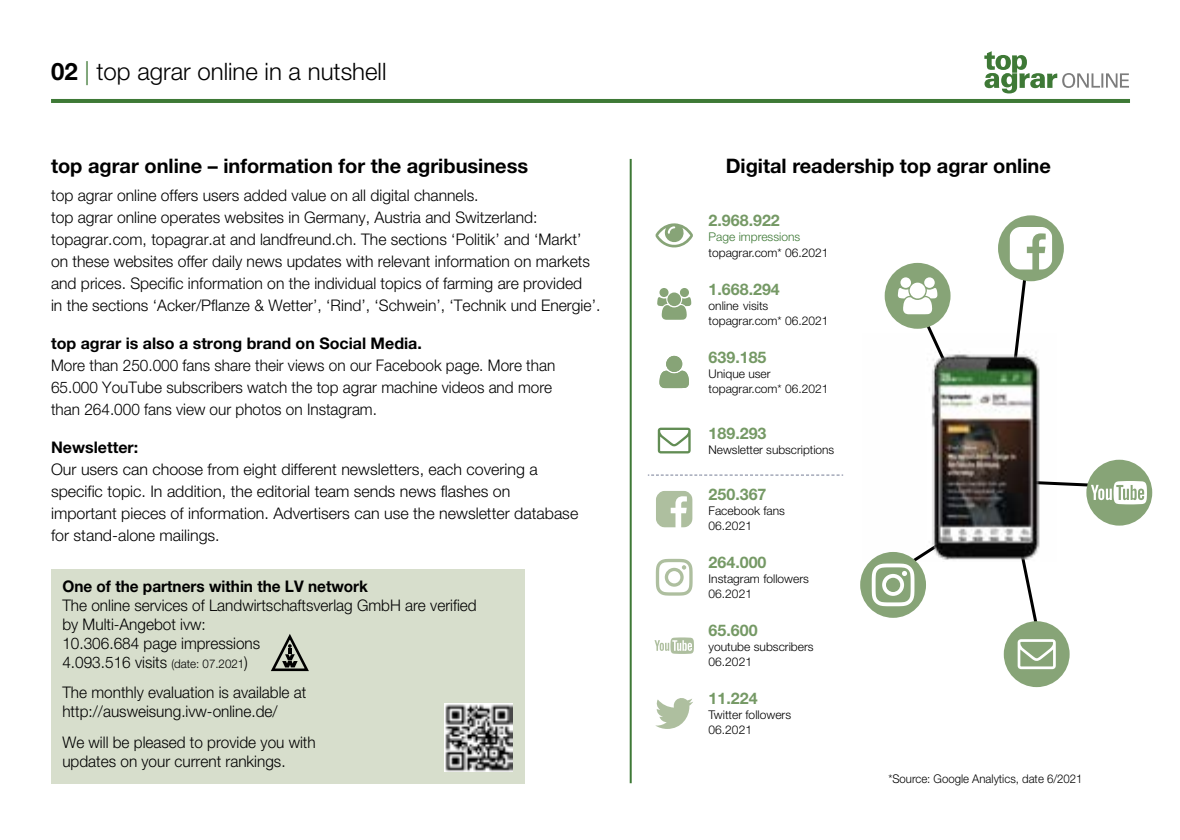
<style>
.page{position:relative;width:1180px;height:840px;background:#fff}
.page>*{position:absolute;margin:0;border:0;box-sizing:border-box;transform-origin:0 0}
.t1{font:300 24px "Helvetica Neue LT Pro";color:#000}
.t2{font:700 20px "Helvetica Neue LT Pro";color:#000}
.t3{font:300 16px/22px "Helvetica Neue LT Pro";color:#000}
.t4{font:300 16px/19px "Helvetica Neue LT Pro";color:#000;scale:.96 1}
.t5{font:700 16px "Helvetica Neue LT Pro";color:#759965}
.t6{font:700 16px "Helvetica Neue LT Pro";color:#000}
.t7{font:700 16px "Helvetica Neue LT Pro";color:#000;scale:.96 1}
.t8{font:300 12px/15px "Helvetica Neue LT Pro";color:#000}
.t9{font:300 12px "Helvetica Neue LT Pro";color:#000;scale:.95 1}
.t10{font:300 12px "Helvetica Neue LT Pro";color:#3e7936}
.s1{font-weight:700}
.s2{color:#3e7936}
.s3{font-size:12px}
</style>
<div class="page">
<hr style="left:51px;top:99px;width:1078px;height:4px;background:#3e7936">
<svg style="left:984px;top:51px;width:144px;height:42px"></svg>
<svg style="left:648px;top:474px;width:195px;height:1px"></svg>
<svg style="left:655px;top:223px;width:38px;height:25px"></svg>
<svg style="left:667px;top:292px;width:14px;height:14px"></svg>
<svg style="left:657px;top:297px;width:34px;height:22px"></svg>
<div style="left:659px;top:288px;width:9px;height:9px;background:#87a477;border-radius:50%"></div>
<div style="left:679px;top:288px;width:10px;height:9px;background:#87a477;border-radius:50%"></div>
<svg style="left:659px;top:358px;width:30px;height:30px"></svg>
<div style="left:665px;top:355px;width:17px;height:17px;background:#87a477;border-radius:50%"></div>
<svg style="left:657px;top:427px;width:33px;height:26px"></svg>
<svg style="left:656px;top:491px;width:36px;height:36px"></svg>
<svg style="left:655px;top:558px;width:37px;height:37px"></svg>
<svg style="left:654px;top:637px;width:40px;height:16px"></svg>
<svg style="left:655px;top:698px;width:38px;height:30px"></svg>
<hr style="left:629px;top:159px;width:2px;height:623px;background:#3e7936">
<svg style="left:923px;top:320px;width:17px;height:13px"></svg>
<svg style="left:1016px;top:279px;width:10px;height:54px"></svg>
<svg style="left:1021px;top:561px;width:16px;height:60px"></svg>
<div style="left:884px;top:263px;width:66px;height:65px;background:#87a477;border-radius:50%"></div>
<svg style="left:909px;top:282px;width:16px;height:16px"></svg>
<svg style="left:897px;top:287px;width:40px;height:27px"></svg>
<div style="left:900px;top:277px;width:10px;height:11px;background:#fff;border-radius:50%"></div>
<div style="left:924px;top:277px;width:10px;height:11px;background:#fff;border-radius:50%"></div>
<div style="left:1003px;top:621px;width:66px;height:65px;background:#87a477;border-radius:50%"></div>
<svg style="left:1017px;top:639px;width:38px;height:29px"></svg>
<div style="left:997px;top:215px;width:66px;height:66px;background:#87a477;border-radius:50%"></div>
<svg style="left:1009px;top:227px;width:43px;height:42px"></svg>
<div style="left:860px;top:551px;width:65px;height:66px;background:#87a477;border-radius:50%"></div>
<svg style="left:871px;top:561px;width:55px;height:45px"></svg>
<img style="left:870px;top:333px;width:170px;height:228px">
<div style="left:1086px;top:459px;width:65px;height:66px;background:#87a477;border-radius:50%"></div>
<svg style="left:1006px;top:478px;width:140px;height:26px"></svg>
<div style="left:51px;top:568px;width:473px;height:214px;background:#d7decc"></div>
<img style="left:444px;top:703px;width:69px;height:68px">
<svg style="left:271px;top:634px;width:38px;height:38px"></svg>
<h1 class="t1" style="left:51px;top:56px;width:337px"><span class="s1">02</span> <span class="s2">|</span> top agrar online in a nutshell</h1>
<p class="t2" style="left:51px;top:153px;width:478px">top agrar online – information for the agribusiness</p>
<p class="t3" style="left:51px;top:184px;width:550px">top agrar online offers users added value on all digital channels.<br>top agrar online operates websites in Germany, Austria and Switzerland: topagrar.com, topagrar.at and landfreund.ch. The sections ‘Politik’ and ‘Markt’ on these websites offer daily news updates with relevant information on markets and prices. Specific information on the individual topics of farming are provided<br>in the sections ‘Acker/Pflanze &amp; Wetter’, ‘Rind’, ‘Schwein’, ‘Technik und Energie’.</p>
<p class="t6" style="left:51px;top:333px;width:372px">top agrar is also a strong brand on Social Media.</p>
<p class="t4" style="left:51px;top:354px;width:526px;line-height:22px">More than 250.000 fans share their views on our Facebook page. More than<br>65.000 YouTube subscribers watch the top agrar machine videos and more than 264.000 fans view our photos on Instagram.</p>
<p class="t6" style="left:51px;top:437px;width:89px">Newsletter:</p>
<p class="t3" style="left:51px;top:458px;width:528px">Our users can choose from eight different newsletters, each covering a specific topic. In addition, the editorial team sends news flashes on important pieces of information. Advertisers can use the newsletter database for stand-alone mailings.</p>
<p class="t7" style="left:62px;top:575px;width:320px">One of the partners within the LV network</p>
<p class="t4" style="left:62px;top:594px;width:433px">The online services of Landwirtschaftsverlag GmbH are verified by Multi-Angebot ivw:<br>10.306.684 page impressions<br>4.093.516 visits <span class="s3">(date: 07.2021</span>)</p>
<p class="t4" style="left:62px;top:682px;width:255px">The monthly evaluation is available at http://ausweisung.ivw-online.de/</p>
<p class="t4" style="left:62px;top:731px;width:265px">We will be pleased to provide you with updates on your current rankings.</p>
<p class="t2" style="left:725px;top:153px;width:327px">Digital readership top agrar online</p>
<p class="t5" style="left:708px;top:210px;width:73px">2.968.922</p>
<p class="t10" style="left:708px;top:230px;width:93px">Page impressions</p>
<p class="t8" style="left:708px;top:244px;width:121px">topagrar.com* 06.2021</p>
<p class="t5" style="left:708px;top:278px;width:73px">1.668.294</p>
<p class="t8" style="left:708px;top:297px;width:121px">online visits topagrar.com* 06.2021</p>
<p class="t5" style="left:708px;top:346px;width:59px">639.185</p>
<p class="t8" style="left:708px;top:365px;width:121px">Unique user topagrar.com* 06.2021</p>
<p class="t5" style="left:708px;top:422px;width:59px">189.293</p>
<p class="t8" style="left:708px;top:441px;width:127px">Newsletter subscriptions</p>
<p class="t5" style="left:708px;top:483px;width:59px">250.367</p>
<p class="t8" style="left:708px;top:502px;width:78px">Facebook fans<br>06.2021</p>
<p class="t5" style="left:708px;top:552px;width:59px">264.000</p>
<p class="t8" style="left:708px;top:570px;width:102px">Instagram followers<br>06.2021</p>
<p class="t5" style="left:708px;top:620px;width:50px">65.600</p>
<p class="t8" style="left:708px;top:638px;width:106px">youtube subscribers<br>06.2021</p>
<p class="t5" style="left:708px;top:688px;width:50px">11.224</p>
<p class="t8" style="left:708px;top:706px;width:84px">Twitter followers<br>06.2021</p>
<p class="t9" style="left:888px;top:771px;width:206px">*Source: Google Analytics, date 6/2021</p>
</div>
